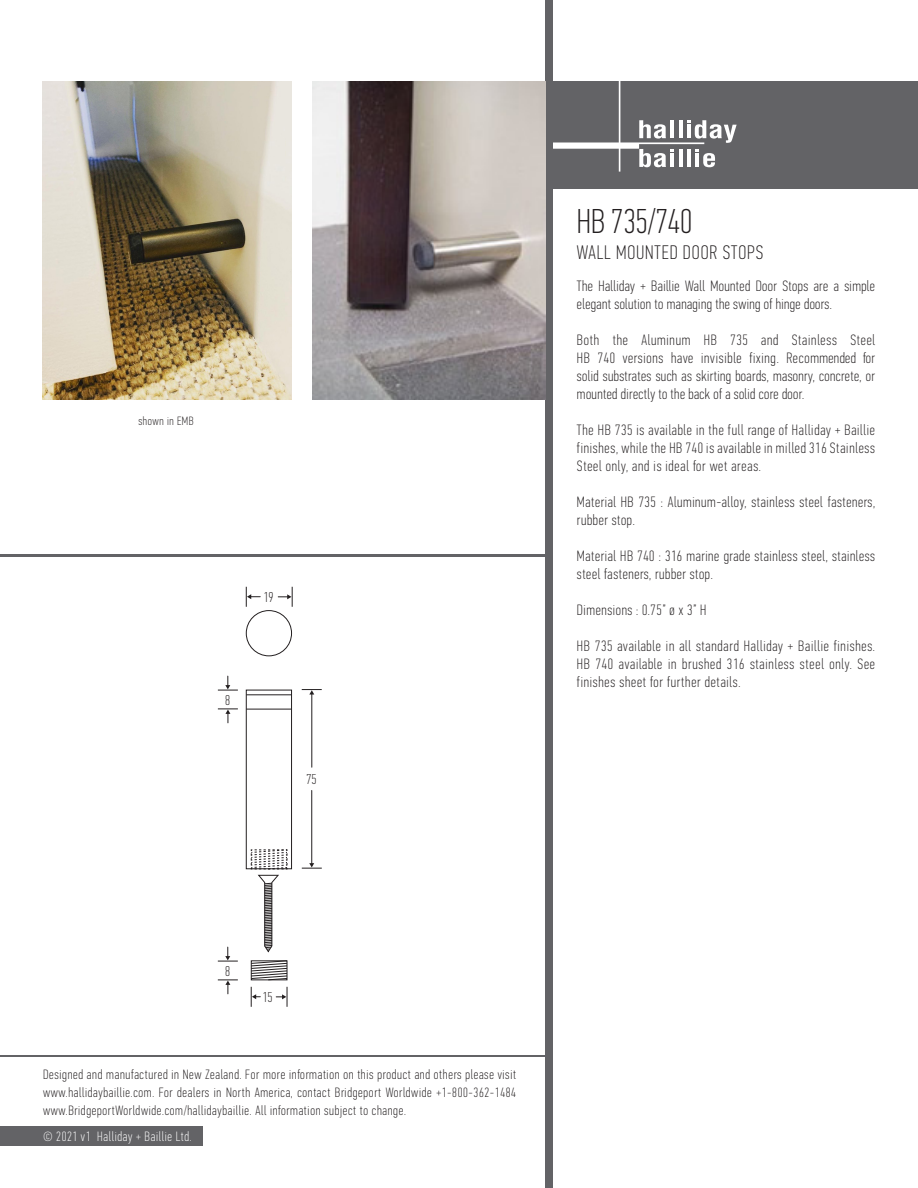
<style>
.page{position:relative;width:918px;height:1188px;background:#fff}
.page>*{position:absolute;margin:0;border:0;box-sizing:border-box;transform-origin:0 0}
.t1{font:100 34.5px "PF Din Text Comp Pro";color:#231f20}
.t2{font:100 19.65px "PF Din Text Comp Pro";letter-spacing:.05em;color:#231f20}
.t3{font:100 15px/18px "PF Din Text Comp Pro";letter-spacing:.04em;color:#231f20}
.t4{font:100 14.25px "PF Din Text Comp Pro";color:#231f20}
.t5{font:100 13.5px/18px "PF Din Text Comp Pro";letter-spacing:.05em;color:#231f20;text-align:justify}
.t6{font:100 13.5px "PF Din Text Comp Pro";letter-spacing:.05em;color:#fff}
.t7{font:100 12px "PF Din Text Comp Pro";letter-spacing:.05em;color:#231f20}
</style>
<div class="page">
<div style="left:547px;top:81px;width:371px;height:107px;background:#636366"></div>
<hr style="left:0;top:1055px;width:548px;height:2px;background:#636366">
<svg style="left:553px;top:81px;width:184px;height:91px"></svg>
<div style="left:545px;top:0;width:8px;height:1188px;background:#636366"></div>
<hr style="left:0;top:554px;width:551px;height:3px;background:#636366">
<div style="left:0;top:1126px;width:202px;height:19px;background:#636366"></div>
<div style="left:246px;top:690px;width:46px;height:179px;border:1px solid #231f20"></div>
<hr style="left:246px;top:709px;width:46px;height:1px;background:#231f20">
<hr style="left:246px;top:694px;width:46px;height:1px;background:#231f20">
<svg style="left:251px;top:960px;width:37px;height:20px"></svg>
<svg style="left:251px;top:849px;width:37px;height:104px"></svg>
<hr style="left:311px;top:790px;width:1px;height:74px;background:#231f20">
<svg style="left:302px;top:863px;width:20px;height:6px"></svg>
<div style="left:246px;top:610px;width:46px;height:46px;border:1px solid #231f20;border-radius:50%"></div>
<hr style="left:312px;top:694px;width:1px;height:73px;background:#231f20">
<svg style="left:302px;top:689px;width:20px;height:6px"></svg>
<svg style="left:246px;top:587px;width:14px;height:20px"></svg>
<svg style="left:278px;top:587px;width:15px;height:20px"></svg>
<svg style="left:218px;top:676px;width:20px;height:15px"></svg>
<svg style="left:218px;top:709px;width:20px;height:14px"></svg>
<svg style="left:251px;top:987px;width:9px;height:20px"></svg>
<svg style="left:276px;top:987px;width:12px;height:20px"></svg>
<svg style="left:218px;top:947px;width:20px;height:15px"></svg>
<svg style="left:218px;top:980px;width:20px;height:14px"></svg>
<img style="left:312px;top:82px;width:233px;height:317px">
<img style="left:43px;top:81px;width:248px;height:318px">
<p class="t7" style="left:138px;top:414px;width:57px">shown in EMB</p>
<p class="t4" style="left:263px;top:589px;width:12px">19</p>
<p class="t4" style="left:225px;top:691px;width:7px">8</p>
<p class="t4" style="left:306px;top:771px;width:12px">75</p>
<p class="t1" style="left:577px;top:201px;width:117px">HB 735/740</p>
<p class="t2" style="left:577px;top:241px;width:188px">WALL MOUNTED DOOR STOPS</p>
<p class="t3" style="left:577px;top:276px;width:300px">The Halliday + Baillie Wall Mounted Door Stops are a simple elegant solution to managing the swing of hinge doors.</p>
<p class="t3" style="left:577px;top:330px;width:300px;text-align:justify">Both the Aluminum HB 735 and Stainless Steel HB 740 versions have invisible fixing. Recommended for solid substrates such as skirting boards, masonry, concrete, or mounted directly to the back of a solid core door.</p>
<p class="t3" style="left:577px;top:420px;width:300px;text-align:justify">The HB 735 is available in the full range of Halliday + Baillie finishes, while the HB 740 is available in milled 316 Stainless Steel only, and is ideal for wet areas.</p>
<p class="t3" style="left:577px;top:492px;width:300px">Material HB 735 : Aluminum-alloy, stainless steel fasteners, rubber stop.</p>
<p class="t3" style="left:577px;top:546px;width:300px">Material HB 740 : 316 marine grade stainless steel, stainless steel fasteners, rubber stop.</p>
<p class="t3" style="left:577px;top:600px;width:131px">Dimensions : 0.75” ø x 3” H</p>
<p class="t3" style="left:577px;top:636px;width:300px;text-align:justify">HB 735 available in all standard Halliday + Baillie finishes.<br>HB 740 available in brushed 316 stainless steel only. See finishes sheet for further details.</p>
<p class="t4" style="left:225px;top:962px;width:7px">8</p>
<p class="t4" style="left:262px;top:989px;width:12px">15</p>
<p class="t5" style="left:43px;top:1065px;width:475px">Designed and manufactured in New Zealand. For more information on this product and others please visit www.hallidaybaillie.com. For dealers in North America, contact Bridgeport Worldwide +1-800-362-1484 www.BridgeportWorldwide.com/hallidaybaillie. All information subject to change.</p>
<p class="t6" style="left:43px;top:1129px;width:150px">© 2021 v1 Halliday + Baillie Ltd.</p>
</div>
